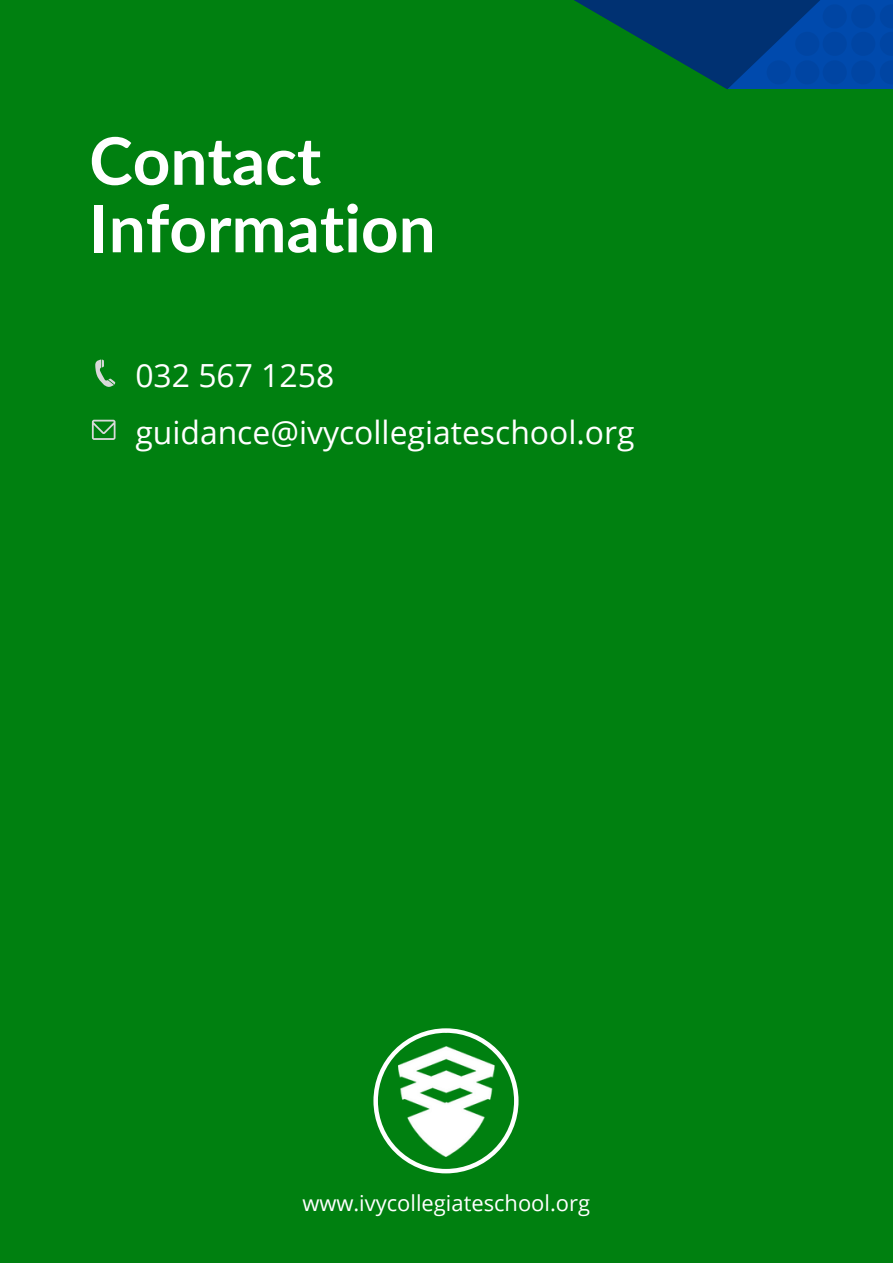
<style>
.page{position:relative;width:893px;height:1264px;background:#fff}
.page>*{position:absolute;margin:0;border:0;box-sizing:border-box;transform-origin:0 0}
.t1{font:700 65.55px/67.5px "Lato";color:#fff}
.t2{font:31.8px/57.3px "Open Sans";color:#fff}
.t3{font:21.9px "Open Sans";color:#fff}
</style>
<div class="page">
<div style="left:0;top:0;width:892px;height:1262px;background:#008010"></div>
<svg style="left:95px;top:359px;width:20px;height:28px"></svg>
<svg style="left:92px;top:420px;width:23px;height:20px"></svg>
<svg style="left:574px;top:0;width:153px;height:89px"></svg>
<svg style="left:727px;top:0;width:165px;height:89px;background:#003986"></svg>
<svg style="left:766px;top:4px;width:126px;height:80px;background:#0044a0"></svg>
<svg style="left:373px;top:1028px;width:145px;height:145px"></svg>
<img style="left:398px;top:1046px;width:96px;height:110px">
<h1 class="t1" style="left:89px;top:126px;width:348px">Contact<br>Information</h1>
<p class="t2" style="left:135px;top:345px;width:501px">032 567 1258 guidance@ivycollegiateschool.org</p>
<p class="t3" style="left:302px;top:1187px;width:289px">www.ivycollegiateschool.org</p>
</div>
